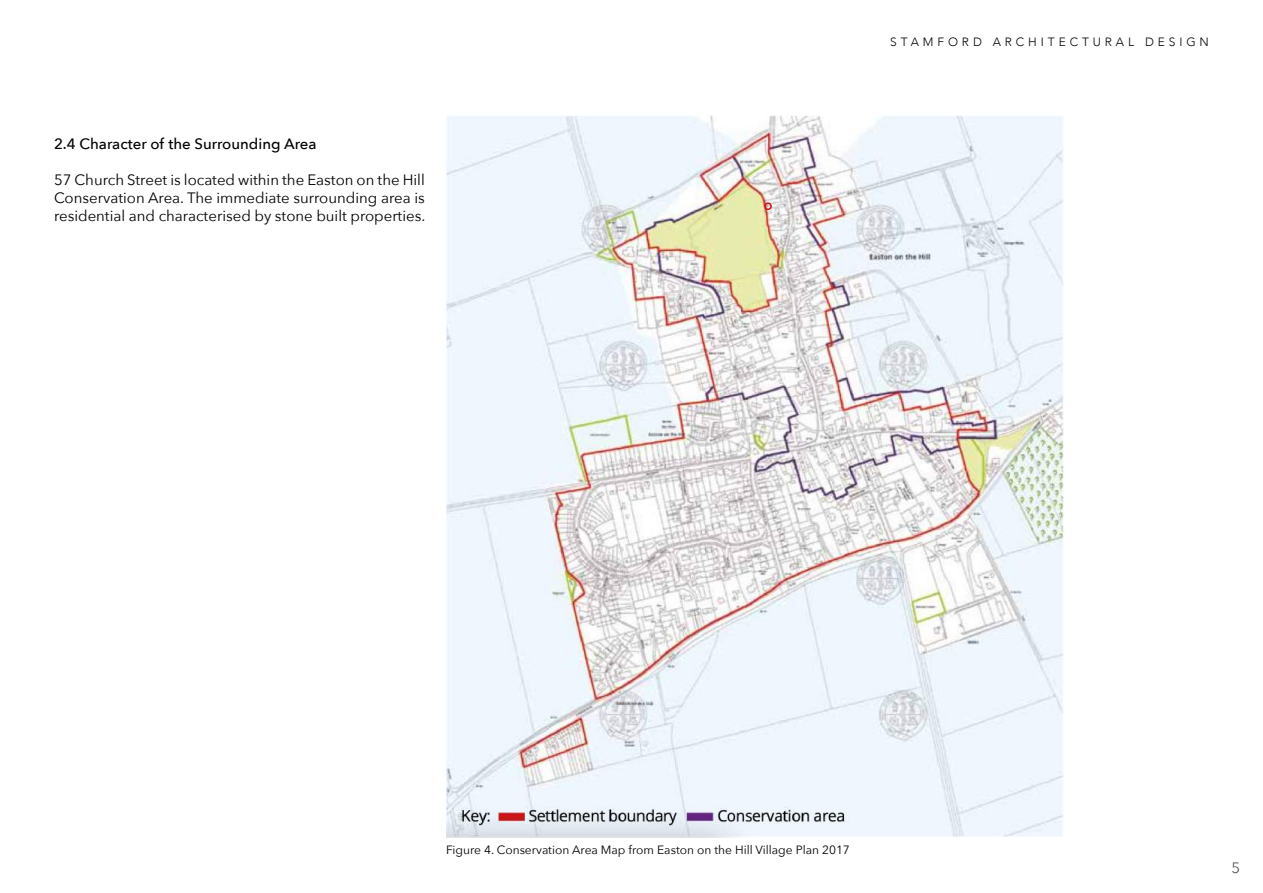
<style>
.page{position:relative;width:1263px;height:893px;background:#fff}
.page>*{position:absolute;margin:0;border:0;box-sizing:border-box;transform-origin:0 0}
.t1{font:15px/18px "Avenir Next";color:#000;text-align:justify}
.t2{font:500 15px "Avenir Next";color:#000}
.t3{font:15px "Avenir Next";color:#555}
.t4{font:12px "Avenir Next";color:#000}
.t5{font:300 12px "Avenir";letter-spacing:.325em;color:#000}
</style>
<div class="page">
<img style="left:446px;top:116px;width:617px;height:721px">
<div style="left:764px;top:202px;width:8px;height:8px;border:2px solid #cd1719;border-radius:50%"></div>
<p class="t2" style="left:54px;top:131px;width:264px">2.4 Character of the Surrounding Area</p>
<p class="t1" style="left:54px;top:170px;width:373px">57 Church Street is located within the Easton on the Hill Conservation Area. The immediate surrounding area is residential and characterised by stone built properties.</p>
<p class="t5" style="left:890px;top:34px;width:320px">STAMFORD ARCHITECTURAL DESIGN</p>
<p class="t4" style="left:446px;top:839px;width:405px">Figure 4. Conservation Area Map from Easton on the Hill Village Plan 2017</p>
<p class="t3" style="left:1231px;top:856px;width:10px">5</p>
</div>
